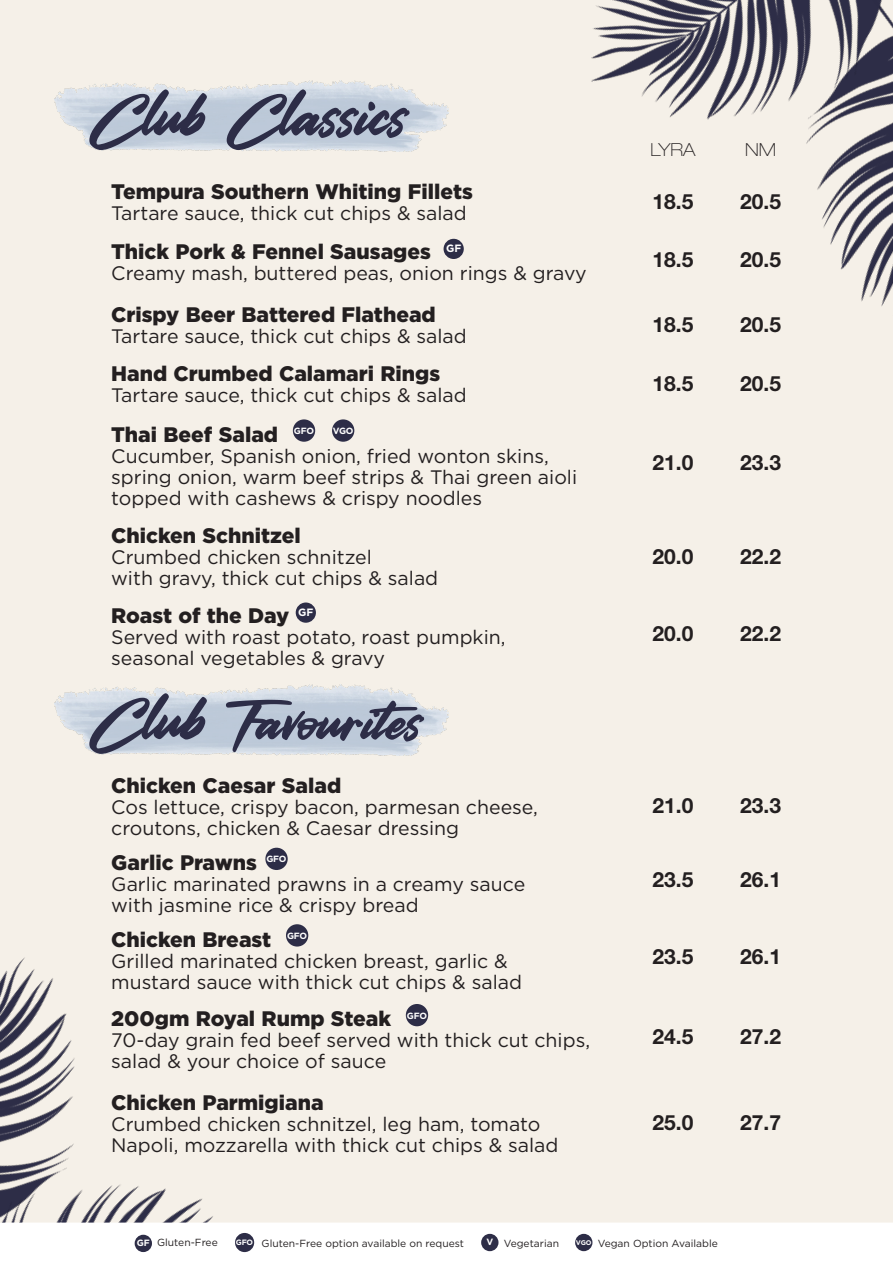
<style>
.page{position:relative;width:893px;height:1263px;background:#f5f0e8}
.page>*{position:absolute;margin:0;border:0;box-sizing:border-box;transform-origin:0 0}
.t1{font:58.5px "The Constellation";color:#2d2d47}
.t2{font:52.5px "The Constellation";color:#2d2d47}
.t3{font:900 21px "Gotham";color:#231f20}
.t4{font:700 21px "Helvetica Neue LT Pro";color:#231f20}
.t5{font:19.5px/21px "Gotham";color:#231f20}
.t6{font:100 expanded 18px "Helvetica Neue LT Pro";color:#231f20}
.t7{font:700 10.65px "Gotham";color:#fff}
.t8{font:10.35px "Gotham";color:#231f20}
.t9{font:700 9.15px "Gotham";color:#fff}
.t10{font:700 9px "Gotham";letter-spacing:-.03em;color:#fff}
.t11{font:700 7.65px "Gotham";color:#fff}
.t12{font:700 6.75px "Gotham";color:#fff}
.s1{font-size:52.5px}
.s2{font-size:58.5px}
</style>
<div class="page">
<img style="left:822px;top:215px;width:71px;height:92px">
<img style="left:591px;top:0;width:302px;height:215px">
<img style="left:0;top:957px;width:75px;height:118px">
<img style="left:0;top:1075px;width:213px;height:147px">
<img style="left:54px;top:81px;width:395px;height:70px">
<div style="left:444px;top:239px;width:20px;height:20px;background:#2d2d47;border-radius:50%"></div>
<div style="left:293px;top:419px;width:22px;height:23px;background:#2d2d47;border-radius:50%"></div>
<div style="left:332px;top:419px;width:22px;height:23px;background:#2d2d47;border-radius:50%"></div>
<div style="left:296px;top:602px;width:20px;height:21px;background:#2d2d47;border-radius:50%"></div>
<div style="left:265px;top:848px;width:23px;height:22px;background:#2d2d47;border-radius:50%"></div>
<div style="left:286px;top:924px;width:22px;height:22px;background:#2d2d47;border-radius:50%"></div>
<div style="left:406px;top:1004px;width:22px;height:22px;background:#2d2d47;border-radius:50%"></div>
<img style="left:54px;top:685px;width:395px;height:70px">
<div style="left:0;top:1222px;width:893px;height:41px;background:#fff"></div>
<div style="left:135px;top:1235px;width:17px;height:17px;background:#2d2d47;border-radius:50%"></div>
<div style="left:235px;top:1233px;width:19px;height:19px;background:#2d2d47;border-radius:50%"></div>
<div style="left:481px;top:1234px;width:17px;height:17px;background:#2d2d47;border-radius:50%"></div>
<div style="left:575px;top:1234px;width:17px;height:17px;background:#2d2d47;border-radius:50%"></div>
<p class="t1" style="left:87px;top:81px;width:322px"><span class="s1">C</span>lub <span class="s1">C</span>lassics</p>
<p class="t3" style="left:111px;top:177px;width:363px">Tempura Southern Whiting Fillets</p>
<p class="t5" style="left:111px;top:202px;width:357px">Tartare sauce, thick cut chips &amp; salad</p>
<p class="t3" style="left:111px;top:237px;width:321px">Thick Pork &amp; Fennel Sausages</p>
<p class="t7" style="left:446px;top:241px;width:17px">GF</p>
<p class="t5" style="left:111px;top:262px;width:477px">Creamy mash, buttered peas, onion rings &amp; gravy</p>
<p class="t3" style="left:111px;top:300px;width:326px">Crispy Beer Battered Flathead</p>
<p class="t5" style="left:111px;top:325px;width:357px">Tartare sauce, thick cut chips &amp; salad</p>
<p class="t3" style="left:111px;top:359px;width:330px">Hand Crumbed Calamari Rings</p>
<p class="t5" style="left:111px;top:384px;width:357px">Tartare sauce, thick cut chips &amp; salad</p>
<p class="t3" style="left:111px;top:420px;width:168px">Thai Beef Salad</p>
<p class="t10" style="left:294px;top:425px;width:22px">GFO</p>
<p class="t10" style="left:333px;top:425px;width:22px">VGO</p>
<p class="t5" style="left:111px;top:445px;width:439px">Cucumber, Spanish onion, fried wonton skins,</p>
<p class="t5" style="left:111px;top:466px;width:467px">spring onion, warm beef strips &amp; Thai green aioli topped with cashews &amp; crispy noodles</p>
<p class="t6" style="left:650px;top:138px;width:47px">LYRA</p>
<p class="t6" style="left:745px;top:138px;width:32px">NM</p>
<p class="t4" style="left:652px;top:188px;width:42px">18.5</p>
<p class="t4" style="left:740px;top:188px;width:42px">20.5</p>
<p class="t4" style="left:652px;top:246px;width:42px">18.5</p>
<p class="t4" style="left:740px;top:246px;width:42px">20.5</p>
<p class="t4" style="left:652px;top:311px;width:42px">18.5</p>
<p class="t4" style="left:740px;top:311px;width:42px">20.5</p>
<p class="t4" style="left:652px;top:370px;width:42px">18.5</p>
<p class="t4" style="left:740px;top:370px;width:42px">20.5</p>
<p class="t4" style="left:652px;top:449px;width:42px">21.0</p>
<p class="t4" style="left:740px;top:449px;width:42px">23.3</p>
<p class="t3" style="left:111px;top:521px;width:191px">Chicken Schnitzel</p>
<p class="t5" style="left:111px;top:547px;width:329px">Crumbed chicken schnitzel<br>with gravy, thick cut chips &amp; salad</p>
<p class="t4" style="left:652px;top:543px;width:42px">20.0</p>
<p class="t4" style="left:740px;top:543px;width:42px">22.2</p>
<p class="t3" style="left:111px;top:601px;width:180px">Roast of the Day</p>
<p class="t7" style="left:298px;top:605px;width:17px">GF</p>
<p class="t5" style="left:111px;top:626px;width:396px">Served with roast potato, roast pumpkin, seasonal vegetables &amp; gravy</p>
<p class="t4" style="left:652px;top:621px;width:42px">20.0</p>
<p class="t4" style="left:740px;top:621px;width:42px">22.2</p>
<p class="t2" style="left:87px;top:690px;width:337px">C<span class="s2">lub</span> Favourites</p>
<p class="t3" style="left:111px;top:771px;width:231px">Chicken Caesar Salad</p>
<p class="t5" style="left:111px;top:796px;width:428px">Cos lettuce, crispy bacon, parmesan cheese, croutons, chicken &amp; Caesar dressing</p>
<p class="t4" style="left:652px;top:792px;width:42px">21.0</p>
<p class="t4" style="left:740px;top:792px;width:42px">23.3</p>
<p class="t3" style="left:111px;top:848px;width:147px">Garlic Prawns</p>
<p class="t10" style="left:266px;top:853px;width:22px">GFO</p>
<p class="t5" style="left:111px;top:873px;width:416px">Garlic marinated prawns in a creamy sauce</p>
<p class="t5" style="left:111px;top:894px;width:309px">with jasmine rice &amp; crispy bread</p>
<p class="t4" style="left:652px;top:867px;width:42px">23.5</p>
<p class="t4" style="left:740px;top:867px;width:42px">26.1</p>
<p class="t3" style="left:111px;top:925px;width:162px">Chicken Breast</p>
<p class="t10" style="left:287px;top:930px;width:22px">GFO</p>
<p class="t5" style="left:111px;top:950px;width:412px">Grilled marinated chicken breast, garlic &amp; mustard sauce with thick cut chips &amp; salad</p>
<p class="t4" style="left:652px;top:943px;width:42px">23.5</p>
<p class="t4" style="left:740px;top:943px;width:42px">26.1</p>
<p class="t3" style="left:111px;top:1004px;width:281px">200gm Royal Rump Steak</p>
<p class="t10" style="left:407px;top:1009px;width:22px">GFO</p>
<p class="t5" style="left:111px;top:1029px;width:480px">70-day grain fed beef served with thick cut chips, salad &amp; your choice of sauce</p>
<p class="t4" style="left:652px;top:1023px;width:42px">24.5</p>
<p class="t4" style="left:740px;top:1023px;width:42px">27.2</p>
<p class="t3" style="left:111px;top:1088px;width:214px">Chicken Parmigiana</p>
<p class="t5" style="left:111px;top:1113px;width:449px">Crumbed chicken schnitzel, leg ham, tomato<br>Napoli, mozzarella with thick cut chips &amp; salad</p>
<p class="t4" style="left:652px;top:1109px;width:42px">25.0</p>
<p class="t4" style="left:740px;top:1109px;width:42px">27.7</p>
<p class="t9" style="left:137px;top:1237px;width:15px">GF</p>
<p class="t8" style="left:157px;top:1235px;width:62px">Gluten-Free</p>
<p class="t11" style="left:236px;top:1237px;width:19px">GFO</p>
<p class="t8" style="left:262px;top:1236px;width:204px">Gluten-Free option available on request</p>
<p class="t9" style="left:486px;top:1236px;width:8px">V</p>
<p class="t8" style="left:504px;top:1236px;width:57px">Vegetarian</p>
<p class="t12" style="left:576px;top:1238px;width:17px">VGO</p>
<p class="t8" style="left:598px;top:1236px;width:122px">Vegan Option Available</p>
</div>
